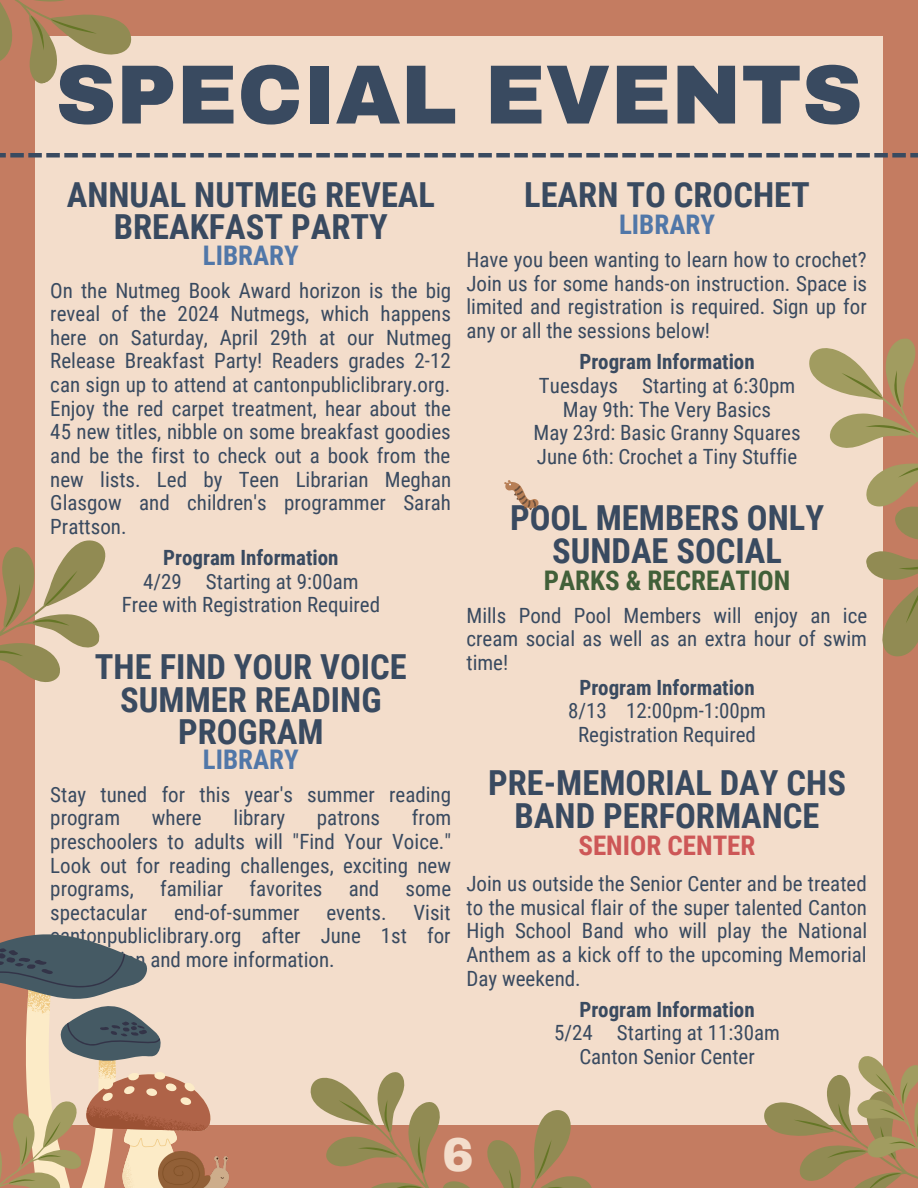
<style>
.page{position:relative;width:918px;height:1188px;background:#c47c61}
.page>*{position:absolute;margin:0;border:0;box-sizing:border-box;transform-origin:0 0}
.t1{font:900 84px "Archivo";color:#394a60}
.t2{font:900 46.5px "Archivo";color:#f3ddcb}
.t3{font:700 34.5px/32.7px "Roboto Condensed";color:#394a60;text-align:center}
.t4{font:700 27px "Roboto Condensed";color:#5177a8}
.t5{font:700 27px "Roboto Condensed";color:#416039}
.t6{font:700 27px "Roboto Condensed";color:#cd5757}
.t7{font:21px/23.7px "Roboto Condensed";color:#394a60;text-align:justify}
.t8{font:700 21px "Roboto Condensed";color:#394a60}
</style>
<div class="page">
<div style="left:35px;top:36px;width:848px;height:1089px;background:#f3ddcb"></div>
<svg style="left:0;top:153px;width:6px;height:4px"></svg>
<hr style="left:10px;top:153px;width:14px;height:4px;background:#394a60">
<hr style="left:28px;top:153px;width:14px;height:4px;background:#394a60">
<hr style="left:46px;top:153px;width:14px;height:4px;background:#394a60">
<hr style="left:64px;top:153px;width:14px;height:4px;background:#394a60">
<hr style="left:82px;top:153px;width:14px;height:4px;background:#394a60">
<hr style="left:100px;top:153px;width:14px;height:4px;background:#394a60">
<hr style="left:118px;top:153px;width:14px;height:4px;background:#394a60">
<hr style="left:136px;top:153px;width:14px;height:4px;background:#394a60">
<hr style="left:154px;top:153px;width:14px;height:4px;background:#394a60">
<hr style="left:172px;top:153px;width:14px;height:4px;background:#394a60">
<hr style="left:190px;top:153px;width:14px;height:4px;background:#394a60">
<hr style="left:208px;top:153px;width:14px;height:4px;background:#394a60">
<hr style="left:226px;top:153px;width:14px;height:4px;background:#394a60">
<hr style="left:244px;top:153px;width:14px;height:4px;background:#394a60">
<hr style="left:262px;top:153px;width:14px;height:4px;background:#394a60">
<hr style="left:280px;top:153px;width:14px;height:4px;background:#394a60">
<hr style="left:298px;top:153px;width:14px;height:4px;background:#394a60">
<hr style="left:316px;top:153px;width:14px;height:4px;background:#394a60">
<hr style="left:334px;top:153px;width:14px;height:4px;background:#394a60">
<hr style="left:352px;top:153px;width:14px;height:4px;background:#394a60">
<hr style="left:370px;top:153px;width:14px;height:4px;background:#394a60">
<hr style="left:388px;top:153px;width:14px;height:4px;background:#394a60">
<hr style="left:406px;top:153px;width:14px;height:4px;background:#394a60">
<hr style="left:424px;top:153px;width:14px;height:4px;background:#394a60">
<hr style="left:442px;top:153px;width:14px;height:4px;background:#394a60">
<hr style="left:460px;top:153px;width:14px;height:4px;background:#394a60">
<hr style="left:478px;top:153px;width:14px;height:4px;background:#394a60">
<hr style="left:496px;top:153px;width:14px;height:4px;background:#394a60">
<hr style="left:514px;top:153px;width:14px;height:4px;background:#394a60">
<hr style="left:532px;top:153px;width:14px;height:4px;background:#394a60">
<hr style="left:550px;top:153px;width:14px;height:4px;background:#394a60">
<hr style="left:568px;top:153px;width:14px;height:4px;background:#394a60">
<hr style="left:586px;top:153px;width:14px;height:4px;background:#394a60">
<hr style="left:604px;top:153px;width:14px;height:4px;background:#394a60">
<hr style="left:622px;top:153px;width:14px;height:4px;background:#394a60">
<hr style="left:640px;top:153px;width:14px;height:4px;background:#394a60">
<hr style="left:658px;top:153px;width:14px;height:4px;background:#394a60">
<hr style="left:676px;top:153px;width:14px;height:4px;background:#394a60">
<hr style="left:694px;top:153px;width:14px;height:4px;background:#394a60">
<hr style="left:712px;top:153px;width:14px;height:4px;background:#394a60">
<hr style="left:730px;top:153px;width:14px;height:4px;background:#394a60">
<hr style="left:748px;top:153px;width:14px;height:4px;background:#394a60">
<hr style="left:766px;top:153px;width:14px;height:4px;background:#394a60">
<hr style="left:784px;top:153px;width:14px;height:4px;background:#394a60">
<hr style="left:802px;top:153px;width:14px;height:4px;background:#394a60">
<hr style="left:820px;top:153px;width:14px;height:4px;background:#394a60">
<hr style="left:838px;top:153px;width:14px;height:4px;background:#394a60">
<hr style="left:856px;top:153px;width:14px;height:4px;background:#394a60">
<hr style="left:874px;top:153px;width:14px;height:4px;background:#394a60">
<hr style="left:892px;top:153px;width:14px;height:4px;background:#394a60">
<svg style="left:910px;top:153px;width:8px;height:4px"></svg>
<svg style="left:310px;top:1072px;width:282px;height:116px"></svg>
<svg style="left:0;top:934px;width:211px;height:254px"></svg>
<svg style="left:764px;top:1056px;width:154px;height:132px"></svg>
<svg style="left:809px;top:338px;width:109px;height:319px"></svg>
<svg style="left:0;top:540px;width:106px;height:142px"></svg>
<svg style="left:0;top:0;width:132px;height:84px"></svg>
<svg style="left:504px;top:480px;width:35px;height:30px"></svg>
<img style="left:158px;top:1152px;width:70px;height:36px">
<h1 class="t1" style="left:55px;top:50px;width:809px">SPECIAL EVENTS</h1>
<h3 class="t3" style="left:67px;top:178px;width:370px">ANNUAL NUTMEG REVEAL<br>BREAKFAST PARTY</h3>
<p class="t4" style="left:203px;top:240px;width:97px">LIBRARY</p>
<p class="t7" style="left:50px;top:279px;width:403px">On the Nutmeg Book Award horizon is the big reveal of the 2024 Nutmegs, which happens here on Saturday, April 29th at our Nutmeg Release Breakfast Party! Readers grades 2-12 can sign up to attend at cantonpubliclibrary.org.<br>Enjoy the red carpet treatment, hear about the 45 new titles, nibble on some breakfast goodies and be the first to check out a book from the new lists. Led by Teen Librarian Meghan Glasgow and children's programmer Sarah Prattson.</p>
<p class="t8" style="left:163px;top:546px;width:177px">Program Information</p>
<p class="t7" style="left:122px;top:570px;width:260px;text-align:center">4/29 Starting at 9:00am<br>Free with Registration Required</p>
<h3 class="t3" style="left:95px;top:651px;width:313px">THE FIND YOUR VOICE<br>SUMMER READING<br>PROGRAM</h3>
<p class="t4" style="left:203px;top:744px;width:97px">LIBRARY</p>
<p class="t7" style="left:50px;top:783px;width:402px">Stay tuned for this year's summer reading program</p>
<p class="t7" style="left:50px;top:806px;width:402px;text-indent:362px">from preschoolers to adults will "Find Your Voice." Look out for reading challenges, exciting new programs, familiar favorites and some spectacular</p>
<p class="t7" style="left:152px;top:806px;width:51px">where</p>
<p class="t7" style="left:234px;top:806px;width:53px">library</p>
<p class="t7" style="left:317px;top:806px;width:65px">patrons</p>
<p class="t7" style="left:174px;top:901px;width:127px">end-of-summer</p>
<p class="t7" style="left:326px;top:901px;width:62px">events.</p>
<p class="t7" style="left:50px;top:901px;width:402px;text-indent:363px">Visit cantonpubliclibrary.org after June 1st for registration and more information.</p>
<h3 class="t3" style="left:524px;top:179px;width:287px">LEARN TO CROCHET</h3>
<p class="t4" style="left:619px;top:209px;width:97px">LIBRARY</p>
<p class="t7" style="left:467px;top:248px;width:402px">Have you been wanting to learn how to crochet?<br>Join us for some hands-on instruction. Space is limited and registration is required. Sign up for any or all the sessions below!</p>
<p class="t8" style="left:579px;top:350px;width:177px">Program Information</p>
<p class="t7" style="left:534px;top:374px;width:269px;text-align:center">Tuesdays Starting at 6:30pm<br>May 9th: The Very Basics<br>May 23rd: Basic Granny Squares<br>June 6th: Crochet a Tiny Stuffie</p>
<h3 class="t3" style="left:510px;top:502px;width:316px">POOL MEMBERS ONLY<br>SUNDAE SOCIAL</h3>
<p class="t5" style="left:544px;top:565px;width:248px">PARKS &amp; RECREATION</p>
<p class="t7" style="left:467px;top:604px;width:402px">Mills Pond Pool Members will enjoy an ice cream social as well as an extra hour of swim time!</p>
<p class="t8" style="left:579px;top:675px;width:177px">Program Information</p>
<p class="t7" style="left:568px;top:699px;width:199px;text-align:center">8/13 12:00pm-1:00pm<br>Registration Required</p>
<h3 class="t3" style="left:488px;top:767px;width:359px">PRE-MEMORIAL DAY CHS<br>BAND PERFORMANCE</h3>
<p class="t6" style="left:578px;top:830px;width:178px">SENIOR CENTER</p>
<p class="t7" style="left:467px;top:872px;width:402px">Join us outside the Senior Center and be treated to the musical flair of the super talented Canton High School Band who will play the National Anthem as a kick off to the upcoming Memorial Day weekend.</p>
<p class="t8" style="left:579px;top:997px;width:177px">Program Information</p>
<p class="t7" style="left:554px;top:1021px;width:227px;text-align:center">5/24 Starting at 11:30am<br>Canton Senior Center</p>
<h2 class="t2" style="left:443px;top:1130px;width:33px">6</h2>
</div>
